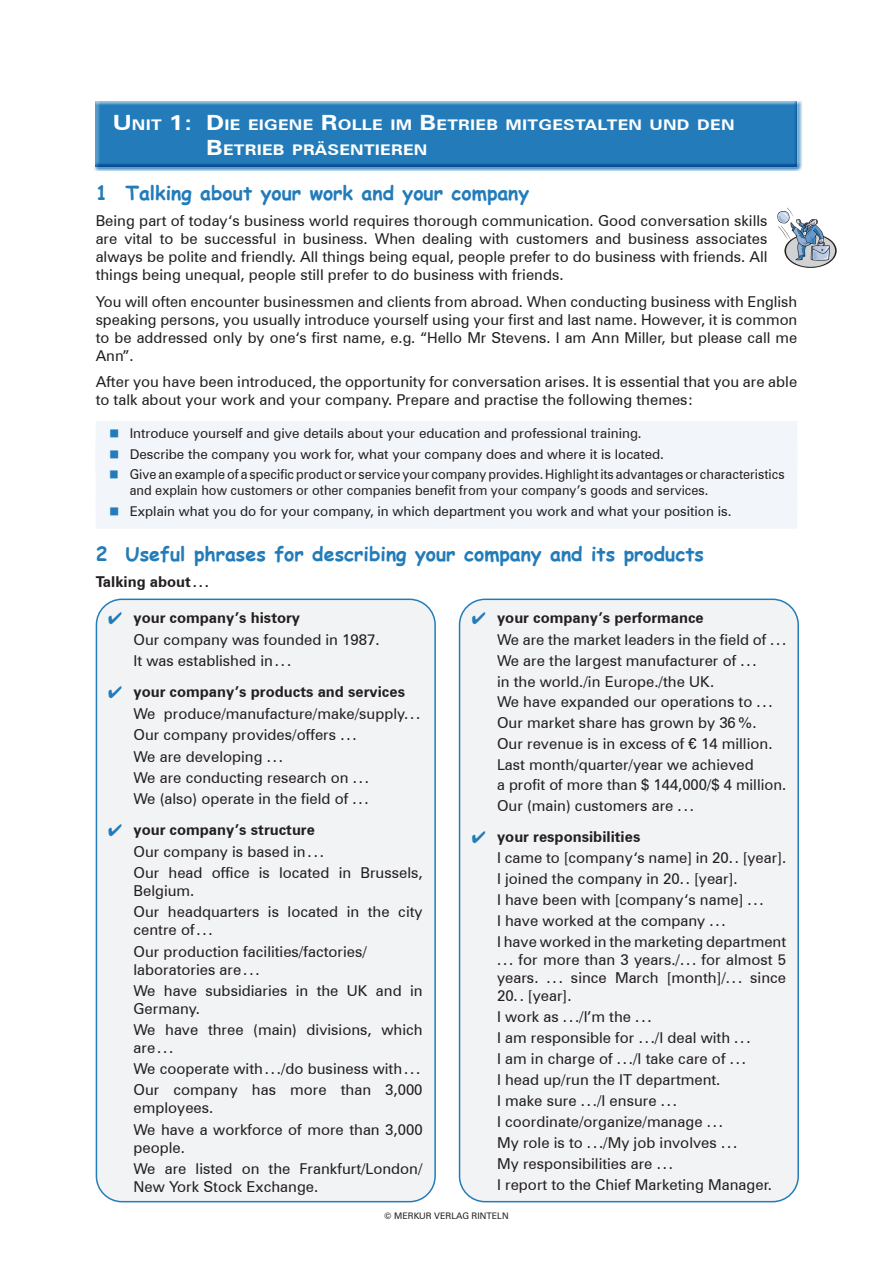
<style>
.page{position:relative;width:893px;height:1263px;background:#fff}
.page>*{position:absolute;margin:0;border:0;box-sizing:border-box;transform-origin:0 0}
.t1{font:700 19.5px "Comic Sans MS";color:#237cb9}
.Fließtext_9p{font:15px/18px "Zurich BT";color:#231f20}
.Fließtext{font:15px/18px "Zurich BT";color:#231f20;text-align:justify}
.Fließtext-2{font:700 15px "Zurich BT";color:#231f20}
.t2{font:700 14.7px/25.2px "Zurich BT";letter-spacing:.015em;color:#fff;scale:1.2 1}
.t3{font:13.5px "Zurich BT";color:#231f20}
.t4{font:13.5px/16.2px "Zurich BT";color:#231f20;scale:.95 1}
.t5{font:9px "Zurich BT";color:#231f20}
.s1{font-size:21px}
.s2{color:#237cb9}
</style>
<div class="page">
<div style="left:96px;top:421px;width:701px;height:30px;background:#f2f5f9"></div>
<div style="left:96px;top:449px;width:701px;height:60px;background:#f2f5f9"></div>
<div style="left:96px;top:499px;width:701px;height:30px;background:#f2f5f9"></div>
<div style="left:460px;top:599px;width:338px;height:603px;background:#f2f3f4;border-radius:26px"></div>
<div style="left:459px;top:598px;width:340px;height:604px;border:2px solid #237cb9;border-radius:26px"></div>
<div style="left:96px;top:599px;width:339px;height:603px;background:#f2f3f4;border-radius:26px"></div>
<div style="left:96px;top:598px;width:340px;height:604px;border:2px solid #237cb9;border-radius:26px"></div>
<svg style="left:777px;top:208px;width:60px;height:60px"></svg>
<div style="left:92px;top:98px;width:710px;height:73px;background:#237cb9;opacity:.75"></div>
<p class="t2" style="left:206px;top:112px;width:442px;text-indent:-94px"><span class="s1">U</span>NIT <span class="s1">1: D</span>IE EIGENE <span class="s1">R</span>OLLE IM <span class="s1">B</span>ETRIEB MITGESTALTEN UND DEN<br><span class="s1">B</span>ETRIEB PRÄSENTIEREN</p>
<p class="t1" style="left:96px;top:178px;width:435px">1 Talking about your work and your company</p>
<p class="Fließtext" style="left:96px;top:212px;width:673px">Being part of today‘s business world requires thorough communication. Good conversation skills are vital to be successful in business. When dealing with customers and business associates always be polite and friendly. All things being equal, people prefer to do business with friends. All things being unequal, people still prefer to do business with friends.</p>
<p class="Fließtext" style="left:96px;top:292px;width:703px">You will often encounter businessmen and clients from abroad. When conducting business with English speaking persons, you usually introduce yourself using your first and last name. However, it is common to be addressed only by one‘s first name, e.g. “Hello Mr Stevens. I am Ann Miller, but please call me Ann”.</p>
<p class="Fließtext" style="left:96px;top:373px;width:703px">After you have been introduced, the opportunity for conversation arises. It is essential that you are able to talk about your work and your company. Prepare and practise the following themes:</p>
<p class="t3" style="left:108px;top:425px;width:534px"><span class="s2">◼</span> Introduce yourself and give details about your education and professional training.</p>
<p class="t3" style="left:108px;top:446px;width:557px"><span class="s2">◼</span> Describe the company you work for, what your company does and where it is located.</p>
<p class="t4" style="left:130px;top:466px;width:691px;text-indent:-21px"><span class="s2">◼</span> Give an example of a specific product or service your company provides. Highlight its advantages or characteristics and explain how customers or other companies benefit from your company’s goods and services.</p>
<p class="t3" style="left:108px;top:503px;width:625px"><span class="s2">◼</span> Explain what you do for your company, in which department you work and what your position is.</p>
<p class="t1" style="left:96px;top:539px;width:610px">2 Useful phrases for describing your company and its products</p>
<p class="Fließtext-2" style="left:96px;top:573px;width:115px">Talking about...</p>
<p class="Fließtext-2" style="left:133px;top:608px;width:168px">your company’s history</p>
<p class="Fließtext_9p" style="left:133px;top:630px;width:248px">Our company was founded in 1987.</p>
<p class="Fließtext_9p" style="left:133px;top:652px;width:159px">It was established in...</p>
<p class="Fließtext-2" style="left:133px;top:682px;width:273px">your company’s products and services</p>
<p class="Fließtext_9p" style="left:133px;top:705px;width:288px">We produce/manufacture/make/supply...</p>
<p class="Fließtext_9p" style="left:133px;top:726px;width:225px">Our company provides/offers ...</p>
<p class="Fließtext_9p" style="left:133px;top:747px;width:151px">We are developing ...</p>
<p class="Fließtext_9p" style="left:133px;top:768px;width:237px">We are conducting research on ...</p>
<p class="Fließtext_9p" style="left:133px;top:789px;width:237px">We (also) operate in the field of ...</p>
<p class="Fließtext-2" style="left:133px;top:820px;width:183px">your company’s structure</p>
<p class="Fließtext_9p" style="left:133px;top:842px;width:192px">Our company is based in...</p>
<p class="Fließtext_9p" style="left:133px;top:864px;width:291px">Our head office is located in Brussels,<br>Belgium.</p>
<p class="Fließtext_9p" style="left:133px;top:903px;width:291px">Our headquarters is located in the city centre of...</p>
<p class="Fließtext_9p" style="left:133px;top:942px;width:235px">Our production facilities/factories/ laboratories are...</p>
<p class="Fließtext_9p" style="left:133px;top:981px;width:291px">We have subsidiaries in the UK and in<br>Germany.</p>
<p class="Fließtext_9p" style="left:133px;top:1020px;width:291px">We have three (main) divisions, which are...</p>
<p class="Fließtext_9p" style="left:133px;top:1060px;width:288px">We cooperate with.../do business with...</p>
<p class="Fließtext_9p" style="left:133px;top:1081px;width:291px">Our company has more than 3,000 employees.</p>
<p class="Fließtext_9p" style="left:133px;top:1120px;width:291px">We have a workforce of more than 3,000 people.</p>
<p class="Fließtext_9p" style="left:133px;top:1159px;width:291px">We are listed on the Frankfurt/London/<br>New York Stock Exchange.</p>
<p class="Fließtext-2" style="left:497px;top:608px;width:208px">your company’s performance</p>
<p class="Fließtext_9p" style="left:497px;top:630px;width:291px">We are the market leaders in the field of ...</p>
<p class="Fließtext_9p" style="left:497px;top:651px;width:261px">We are the largest manufacturer of ...</p>
<p class="Fließtext_9p" style="left:497px;top:672px;width:219px">in the world./in Europe./the UK.</p>
<p class="Fließtext_9p" style="left:497px;top:693px;width:277px">We have expanded our operations to ...</p>
<p class="Fließtext_9p" style="left:497px;top:714px;width:261px">Our market share has grown by 36%.</p>
<p class="Fließtext_9p" style="left:497px;top:734px;width:277px">Our revenue is in excess of € 14 million.</p>
<p class="Fließtext_9p" style="left:497px;top:755px;width:258px">Last month/quarter/year we achieved</p>
<p class="Fließtext_9p" style="left:497px;top:776px;width:291px">a profit of more than $ 144,000/$ 4 million.</p>
<p class="Fließtext_9p" style="left:497px;top:797px;width:198px">Our (main) customers are ...</p>
<p class="Fließtext-2" style="left:497px;top:827px;width:145px">your responsibilities</p>
<p class="Fließtext_9p" style="left:497px;top:848px;width:291px">I came to [company‘s name] in 20.. [year].</p>
<p class="Fließtext_9p" style="left:497px;top:869px;width:242px">I joined the company in 20.. [year].</p>
<p class="Fließtext_9p" style="left:497px;top:890px;width:268px">I have been with [company‘s name] ...</p>
<p class="Fließtext_9p" style="left:497px;top:911px;width:230px">I have worked at the company ...</p>
<p class="Fließtext_9p" style="left:497px;top:932px;width:291px;text-align:justify">I have worked in the marketing department ... for more than 3 years./... for almost 5 years. ... since March [month]/... since 20.. [year].</p>
<p class="Fließtext_9p" style="left:497px;top:1007px;width:156px">I work as .../I’m the ...</p>
<p class="Fließtext_9p" style="left:497px;top:1028px;width:255px">I am responsible for .../I deal with ...</p>
<p class="Fließtext_9p" style="left:497px;top:1049px;width:250px">I am in charge of .../I take care of ...</p>
<p class="Fließtext_9p" style="left:497px;top:1070px;width:225px">I head up/run the IT department.</p>
<p class="Fließtext_9p" style="left:497px;top:1091px;width:182px">I make sure .../I ensure ...</p>
<p class="Fließtext_9p" style="left:497px;top:1112px;width:227px">I coordinate/organize/manage ...</p>
<p class="Fließtext_9p" style="left:497px;top:1133px;width:242px">My role is to .../My job involves ...</p>
<p class="Fließtext_9p" style="left:497px;top:1154px;width:177px">My responsibilities are ...</p>
<p class="Fließtext_9p" style="left:497px;top:1175px;width:276px">I report to the Chief Marketing Manager.</p>
<p class="t5" style="left:384px;top:1210px;width:126px">© MERKUR VERLAG RINTELN</p>
</div>
